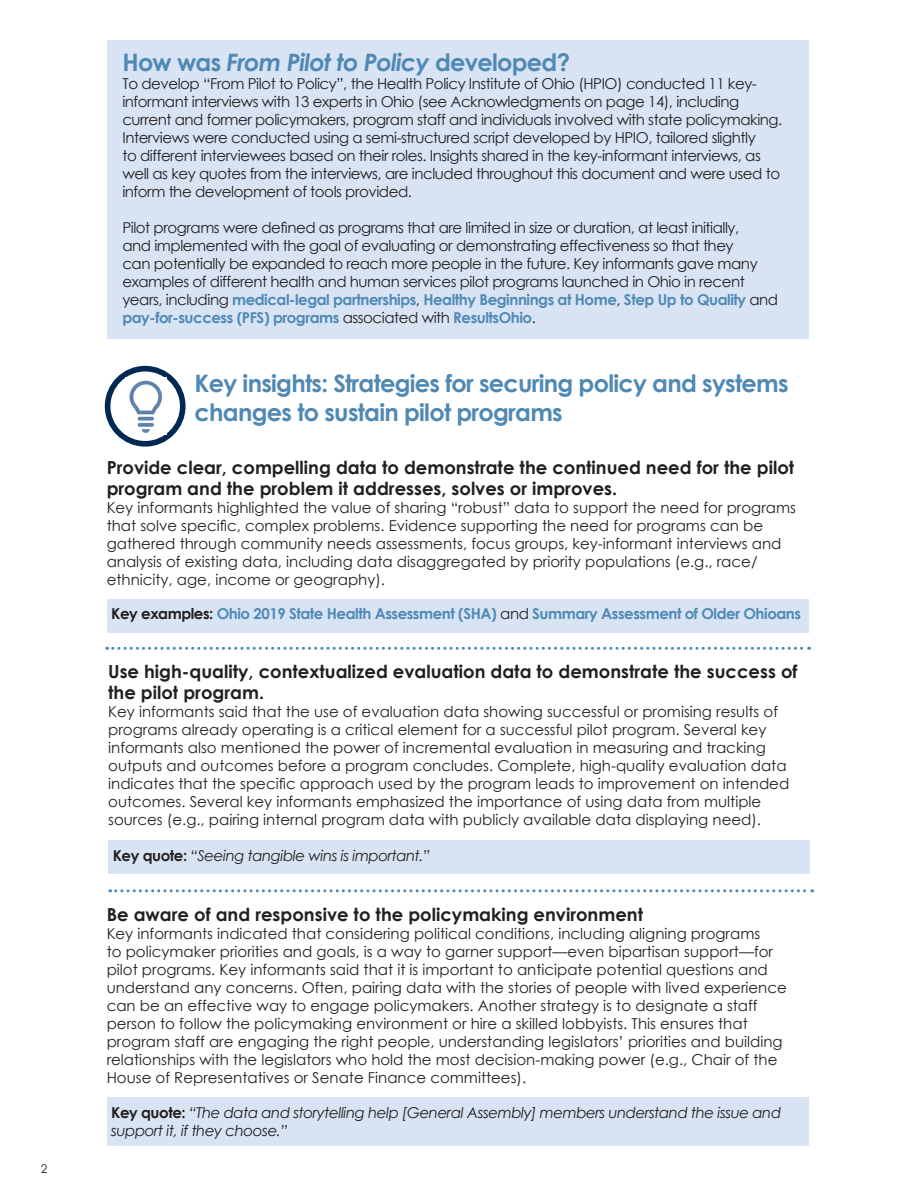
<style>
.page{position:relative;width:918px;height:1188px;background:#fff}
.page>*{position:absolute;margin:0;border:0;box-sizing:border-box;transform-origin:0 0}
.paragraph{font:700 24px/28.8px "Century Gothic";letter-spacing:-.03em;color:#5089b4}
.t1{font:italic 700 24px "Century Gothic";letter-spacing:-.03em;color:#5089b4}
.t2{font:700 18px/21.6px "Century Gothic";color:#231f20}
.t3{font:15px/18px "Century Gothic";color:#231f20}
.t4{font:15px/18px "Century Gothic";letter-spacing:-.03em;color:#231f20}
.t5{font:italic 15px/18px "Century Gothic";letter-spacing:-.03em;color:#231f20}
.t6{font:700 15px "Century Gothic";letter-spacing:-.03em;color:#5089b4}
.t7{font:12px "Century Gothic Pro";color:#231f20}
.s1{font-style:normal}
.s2{font-weight:700;color:#5089b4}
.s3{color:#231f20}
.s4{font-weight:400;color:#231f20}
.s5{font-weight:700;font-style:normal}
</style>
<div class="page">
<div style="left:107px;top:40px;width:702px;height:299px;background:#d8e4f4"></div>
<div style="left:107px;top:599px;width:702px;height:33px;background:#d8e4f4"></div>
<svg style="left:108px;top:369px;width:75px;height:75px"></svg>
<div style="left:105px;top:366px;width:81px;height:81px;border:6px solid #002855;border-radius:50%"></div>
<img style="left:126px;top:378px;width:40px;height:56px">
<div style="left:108px;top:841px;width:702px;height:33px;background:#d8e4f4"></div>
<svg style="left:107px;top:647px;width:703px;height:3px"></svg>
<svg style="left:110px;top:889px;width:703px;height:3px"></svg>
<div style="left:107px;top:1097px;width:702px;height:49px;background:#d8e4f4"></div>
<p class="t7" style="left:41px;top:1162px;width:8px">2</p>
<p class="t1" style="left:122px;top:44px;width:449px"><span class="s1">How was</span> From Pilot to Policy <span class="s1">developed?</span></p>
<p class="t4" style="left:122px;top:74px;width:662px">To develop “From Pilot to Policy”, the Health Policy Institute of Ohio (HPIO) conducted 11 key&shy;informant interviews with 13 experts in Ohio (see Acknowledgments on page 14), including current and former policymakers, program staff and individuals involved with state policymaking.<br>Interviews were conducted using a semi-structured script developed by HPIO, tailored slightly<br>to different interviewees based on their roles. Insights shared in the key-informant interviews, as well as key quotes from the interviews, are included throughout this document and were used to inform the development of tools provided.</p>
<p class="t4" style="left:122px;top:218px;width:657px">Pilot programs were defined as programs that are limited in size or duration, at least initially,<br>and implemented with the goal of evaluating or demonstrating effectiveness so that they<br>can potentially be expanded to reach more people in the future. Key informants gave many examples of different health and human services pilot programs launched in Ohio in recent years, including <span class="s2">medical-legal partnerships</span>, <span class="s2">Healthy Beginnings at Home</span>, <span class="s2">Step Up to Quality</span> and <span class="s2">pay-for-success (PFS) programs</span> associated with <span class="s2">ResultsOhio</span>.</p>
<p class="paragraph" style="left:195px;top:368px;width:595px">Key insights: Strategies for securing policy and systems changes to sustain pilot programs</p>
<p class="t2" style="left:107px;top:456px;width:689px">Provide clear, compelling data to demonstrate the continued need for the pilot program and the problem it addresses, solves or improves.</p>
<p class="t3" style="left:107px;top:499px;width:691px">Key informants highlighted the value of sharing “robust” data to support the need for programs that solve specific, complex problems. Evidence supporting the need for programs can be gathered through community needs assessments, focus groups, key-informant interviews and analysis of existing data, including data disaggregated by priority populations (e.g., race/ ethnicity, age, income or geography).</p>
<p class="t6" style="left:111px;top:602px;width:691px"><span class="s3">Key examples:</span> Ohio 2019 State Health Assessment (SHA) <span class="s4">and</span> Summary Assessment of Older Ohioans</p>
<p class="t2" style="left:108px;top:660px;width:691px">Use high-quality, contextualized evaluation data to demonstrate the success of the pilot program.</p>
<p class="t3" style="left:108px;top:703px;width:683px">Key informants said that the use of evaluation data showing successful or promising results of programs already operating is a critical element for a successful pilot program. Several key informants also mentioned the power of incremental evaluation in measuring and tracking outputs and outcomes before a program concludes. Complete, high-quality evaluation data indicates that the specific approach used by the program leads to improvement on intended outcomes. Several key informants emphasized the importance of using data from multiple sources (e.g., pairing internal program data with publicly available data displaying need).</p>
<p class="t5" style="left:113px;top:846px;width:319px"><span class="s5">Key quote:</span> “Seeing tangible wins is important.”</p>
<p class="t2" style="left:107px;top:903px;width:538px">Be aware of and responsive to the policymaking environment</p>
<p class="t3" style="left:107px;top:925px;width:682px">Key informants indicated that considering political conditions, including aligning programs<br>to policymaker priorities and goals, is a way to garner support—even bipartisan support—for pilot programs. Key informants said that it is important to anticipate potential questions and understand any concerns. Often, pairing data with the stories of people with lived experience can be an effective way to engage policymakers. Another strategy is to designate a staff person to follow the policymaking environment or hire a skilled lobbyists. This ensures that program staff are engaging the right people, understanding legislators’ priorities and building relationships with the legislators who hold the most decision-making power (e.g., Chair of the House of Representatives or Senate Finance committees).</p>
<p class="t5" style="left:111px;top:1103px;width:672px"><span class="s5">Key quote:</span> “The data and storytelling help [General Assembly] members understand the issue and support it, if they choose.”</p>
</div>
